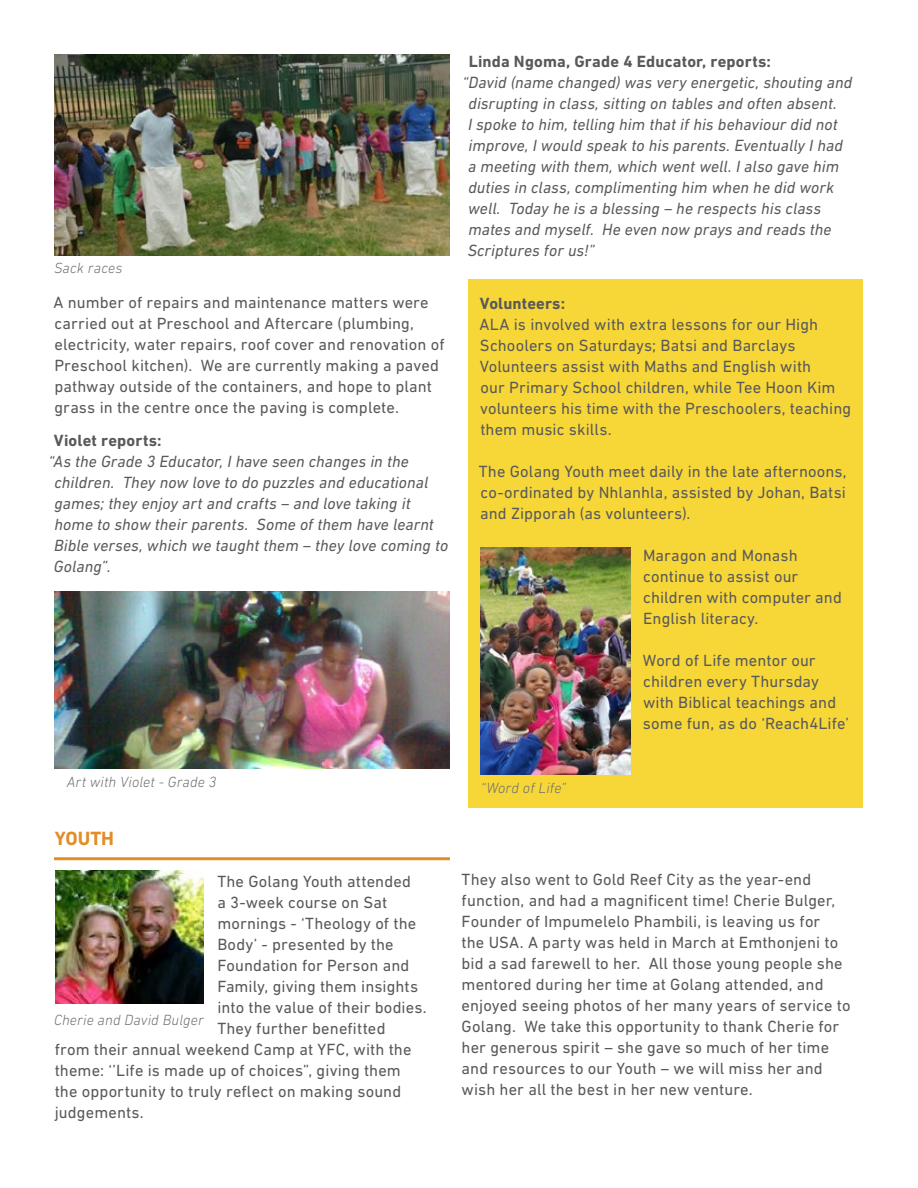
<style>
.page{position:relative;width:918px;height:1188px;background:#fff}
.page>*{position:absolute;margin:0;border:0;box-sizing:border-box;transform-origin:0 0}
.t1{font:700 19.5px "DIN Next LT Pro";color:#e28d26}
.t2{font:16.5px/21px "DIN Next LT Pro";letter-spacing:.005em;color:#58595b}
.t3{font:italic 16.5px/21px "DIN Next LT Pro";letter-spacing:.005em;color:#58595b}
.t4{font:700 16.5px "DIN Next LT Pro";letter-spacing:.01em;color:#58595b}
.t5{font:italic 300 15px "DIN Next LT Pro";letter-spacing:.01em;color:#6d6e71}
</style>
<div class="page">
<div style="left:468px;top:279px;width:394px;height:528px;background:#f7d638"></div>
<img style="left:55px;top:55px;width:395px;height:201px">
<img style="left:55px;top:592px;width:395px;height:176px">
<img style="left:56px;top:871px;width:148px;height:133px">
<hr style="left:54px;top:857px;width:396px;height:3px;background:#e28d26">
<img style="left:481px;top:547px;width:150px;height:227px">
<p class="t5" style="left:54px;top:259px;width:70px">Sack races</p>
<p class="t2" style="left:54px;top:292px;width:393px">A number of repairs and maintenance matters were carried out at Preschool and Aftercare (plumbing, electricity, water repairs, roof cover and renovation of Preschool kitchen). We are currently making a paved pathway outside of the containers, and hope to plant grass in the centre once the paving is complete.</p>
<p class="t4" style="left:54px;top:431px;width:109px">Violet reports:</p>
<p class="t3" style="left:54px;top:451px;width:396px;text-indent:-6px">“As the Grade 3 Educator, I have seen changes in the children. They now love to do puzzles and educational games; they enjoy art and crafts – and love taking it home to show their parents. Some of them have learnt Bible verses, which we taught them – they love coming to Golang”.</p>
<p class="t4" style="left:469px;top:52px;width:304px">Linda Ngoma, Grade 4 Educator, reports:</p>
<p class="t3" style="left:468px;top:72px;width:386px;text-indent:-5px">“David (name changed) was very energetic, shouting and disrupting in class, sitting on tables and often absent.<br>I spoke to him, telling him that if his behaviour did not improve, I would speak to his parents. Eventually I had a meeting with them, which went well. I also gave him duties in class, complimenting him when he did work well. Today he is a blessing – he respects his class mates and myself. He even now prays and reads the Scriptures for us!”</p>
<p class="t4" style="left:480px;top:293px;width:87px">Volunteers:</p>
<p class="t2" style="left:479px;top:313px;width:373px">ALA is involved with extra lessons for our High Schoolers on Saturdays; Batsi and Barclays Volunteers assist with Maths and English with<br>our Primary School children, while Tee Hoon Kim volunteers his time with the Preschoolers, teaching them music skills.</p>
<p class="t2" style="left:479px;top:460px;width:369px;text-align:justify">The Golang Youth meet daily in the late afternoons, co-ordinated by N hlanhla, assisted by Johan, Batsi and Zipporah (as volunteers).</p>
<p class="t2" style="left:643px;top:544px;width:200px">Maragon and Monash continue to assist our children with computer and<br>English literacy.</p>
<p class="t2" style="left:643px;top:649px;width:208px">Word of Life mentor our children every Thursday with Biblical teachings and some fun, as do ‘Reach4Life’</p>
<p class="t5" style="left:67px;top:774px;width:151px">Art with Violet - Grade 3</p>
<p class="t1" style="left:55px;top:827px;width:61px">Youth</p>
<p class="t2" style="left:217px;top:871px;width:195px">The Golang Youth attended</p>
<p class="t2" style="left:217px;top:892px;width:172px">a 3-week course on Sat</p>
<p class="t2" style="left:217px;top:913px;width:200px">mornings - ‘Theology of the</p>
<p class="t2" style="left:217px;top:934px;width:178px">Body’ - presented by the</p>
<p class="t2" style="left:217px;top:955px;width:194px">Foundation for Person and</p>
<p class="t2" style="left:217px;top:976px;width:202px">Family, giving them insights</p>
<p class="t2" style="left:217px;top:997px;width:211px">into the value of their bodies.</p>
<p class="t2" style="left:217px;top:1018px;width:170px">They further benefitted</p>
<p class="t2" style="left:55px;top:1039px;width:358px">from their annual weekend Camp at YFC, with the</p>
<p class="t2" style="left:55px;top:1060px;width:348px">theme: ‘’Life is made up of choices”, giving them</p>
<p class="t2" style="left:55px;top:1081px;width:348px">the opportunity to truly reflect on making sound</p>
<p class="t2" style="left:55px;top:1102px;width:91px">judgements.</p>
<p class="t5" style="left:54px;top:1012px;width:151px">Cherie and David Bulger</p>
<p class="t5" style="left:481px;top:780px;width:87px">“Word of Life”</p>
<p class="t2" style="left:462px;top:868px;width:390px">They also went to Gold Reef City as the year-end function, and had a magnificent time! Cherie Bulger, Founder of Impumelelo Phambili, is leaving us for<br>the USA. A party was held in March at Emthonjeni to bid a sad farewell to her. All those young people she mentored during her time at Golang attended, and enjoyed seeing photos of her many years of service to Golang. We take this opportunity to thank Cherie for her generous spirit – she gave so much of her time and resources to our Youth – we will miss her and wish her all the best in her new venture.</p>
</div>
